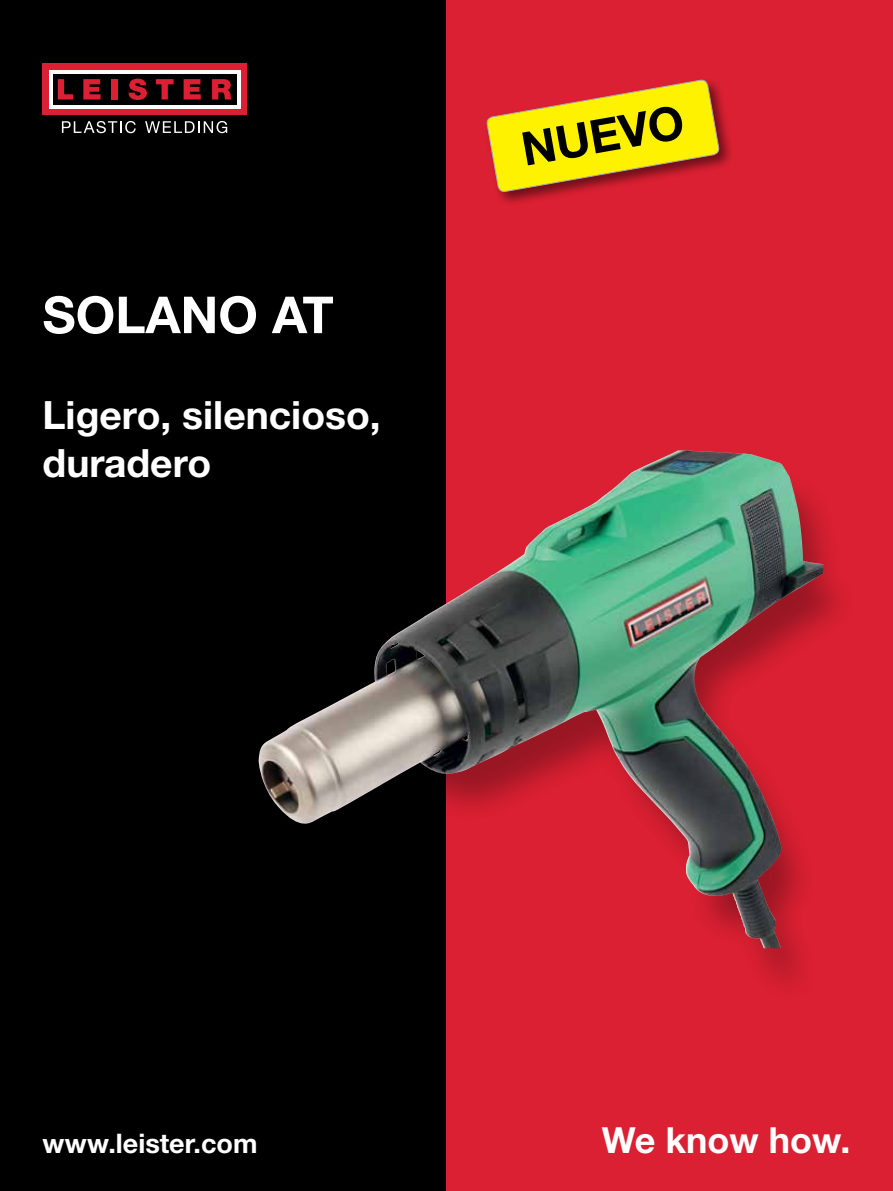
<style>
.page{position:relative;width:893px;height:1191px;background:#fff}
.page>*{position:absolute;margin:0;border:0;box-sizing:border-box;transform-origin:0 0}
.t1{font:700 51px "Helvetica Neue LTW1 G";color:#fff}
.t2{font:700 46.5px "Helvetica Neue LTW1 G";color:#000}
.t3{font:700 39px/48px "Helvetica Neue LTW1 G";color:#fff}
.t4{font:700 36px "Helvetica Neue LTW1 G";color:#fff}
.t5{font:700 27px "Helvetica Neue LTW1 G";color:#fff}
</style>
<div class="page">
<div style="left:0;top:0;width:446px;height:1191px;background:#000"></div>
<div style="left:446px;top:0;width:447px;height:1191px;background:#da2032"></div>
<div style="left:43px;top:64px;width:204px;height:51px;background:#da2032"></div>
<div style="left:49px;top:70px;width:191px;height:39px;background:#fff"></div>
<div style="left:53px;top:74px;width:183px;height:31px;background:#000"></div>
<svg style="left:58px;top:79px;width:15px;height:20px"></svg>
<svg style="left:83px;top:79px;width:18px;height:20px"></svg>
<div style="left:112px;top:79px;width:6px;height:20px;background:#da2032"></div>
<svg style="left:129px;top:79px;width:18px;height:21px"></svg>
<svg style="left:156px;top:79px;width:18px;height:20px"></svg>
<svg style="left:184px;top:79px;width:17px;height:20px"></svg>
<svg style="left:212px;top:79px;width:19px;height:20px"></svg>
<svg style="left:62px;top:121px;width:74px;height:12px"></svg>
<svg style="left:145px;top:121px;width:82px;height:12px"></svg>
<div style="left:263px;top:463px;width:595px;height:540px;background:#000;opacity:.3"></div>
<svg style="left:781px;top:463px;width:33px;height:484px"></svg>
<img style="left:258px;top:450px;width:523px;height:498px">
<div style="left:484px;top:77px;width:250px;height:129px;background:#000;opacity:.5"></div>
<svg style="left:486px;top:77px;width:234px;height:120px"></svg>
<h1 class="t1" style="left:43px;top:283px;width:293px">SOLANO AT</h1>
<p class="t3" style="left:43px;top:390px;width:340px">Ligero, silencioso, duradero</p>
<p class="t2" style="left:517px;top:121px;width:166px;rotate:-10deg">NUEVO</p>
<p class="t5" style="left:43px;top:1126px;width:217px">www.leister.com</p>
<p class="t4" style="left:602px;top:1117px;width:250px">We know how.</p>
</div>
